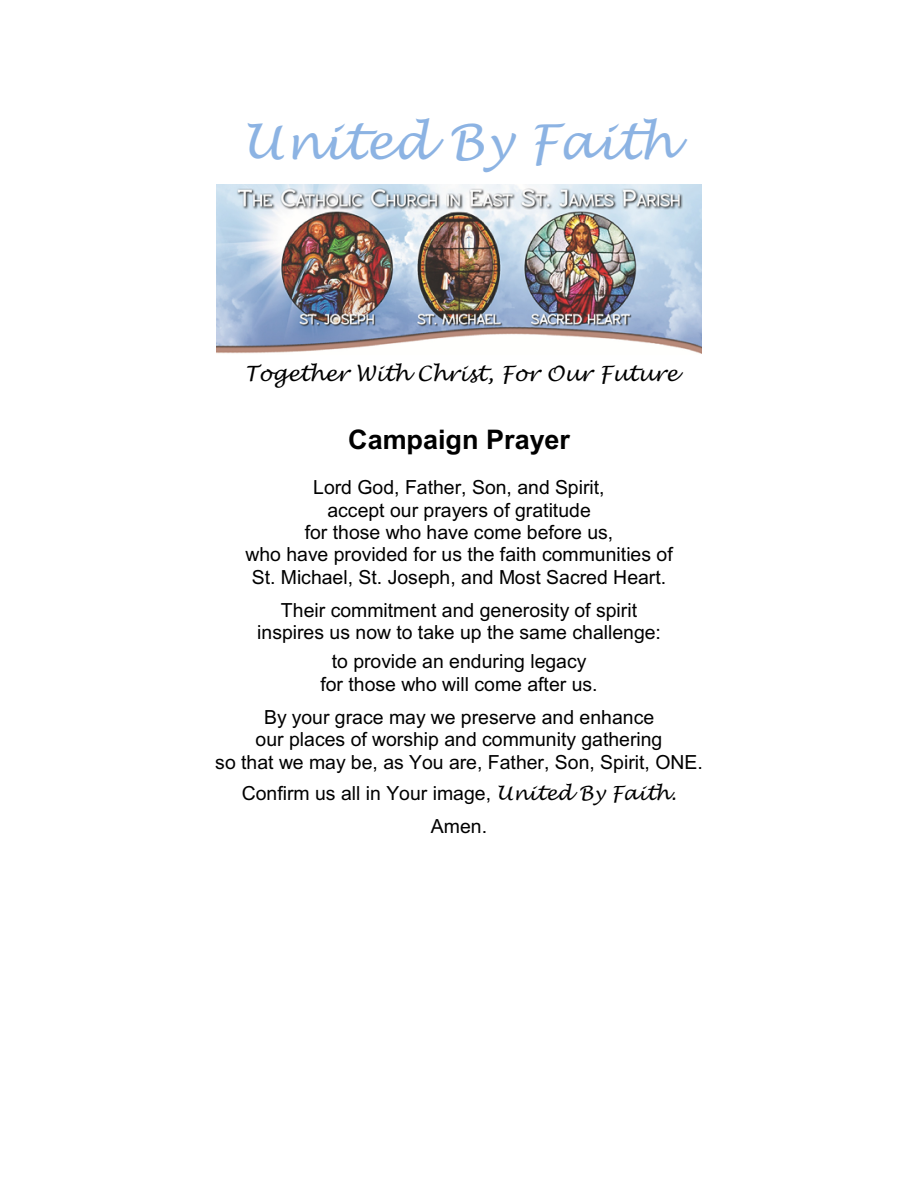
<style>
.page{position:relative;width:918px;height:1188px;background:#fff}
.page>*{position:absolute;margin:0;border:0;box-sizing:border-box;transform-origin:0 0}
.t1{font:italic 48px "Lucida Handwriting";letter-spacing:.005em;color:#8cb3e3}
.t2{font:700 27px "Arial";color:#000}
.t3{font:italic 21px "Lucida Handwriting";color:#000}
.t4{font:19.5px/22.4px "Arial";color:#000;text-align:center}
.s1{font-family:"Lucida Handwriting";font-style:italic}
</style>
<div class="page">
<img style="left:216px;top:184px;width:486px;height:170px">
<h1 class="t1" style="left:243px;top:118px;width:434px">United By Faith</h1>
<p class="t3" style="left:244px;top:363px;width:435px">Together With Christ, For Our Future</p>
<h2 class="t2" style="left:348px;top:430px;width:223px">Campaign Prayer</h2>
<p class="t4" style="left:246px;top:478px;width:429px">Lord God, Father, Son, and Spirit,<br>accept our prayers of gratitude<br>for those who have come before us,<br>who have provided for us the faith communities of St. Michael, St. Joseph, and Most Sacred Heart.</p>
<p class="t4" style="left:257px;top:601px;width:405px">Their commitment and generosity of spirit inspires us now to take up the same challenge:</p>
<p class="t4" style="left:320px;top:652px;width:279px">to provide an enduring legacy for those who will come after us.</p>
<p class="t4" style="left:215px;top:708px;width:489px">By your grace may we preserve and enhance<br>our places of worship and community gathering<br>so that we may be, as You are, Father, Son, Spirit, ONE.</p>
<p class="t4" style="left:242px;top:779px;width:436px;line-height:32.4px">Confirm us all in Your image, <span class="s1">United By Faith.<br></span>Amen.</p>
</div>
